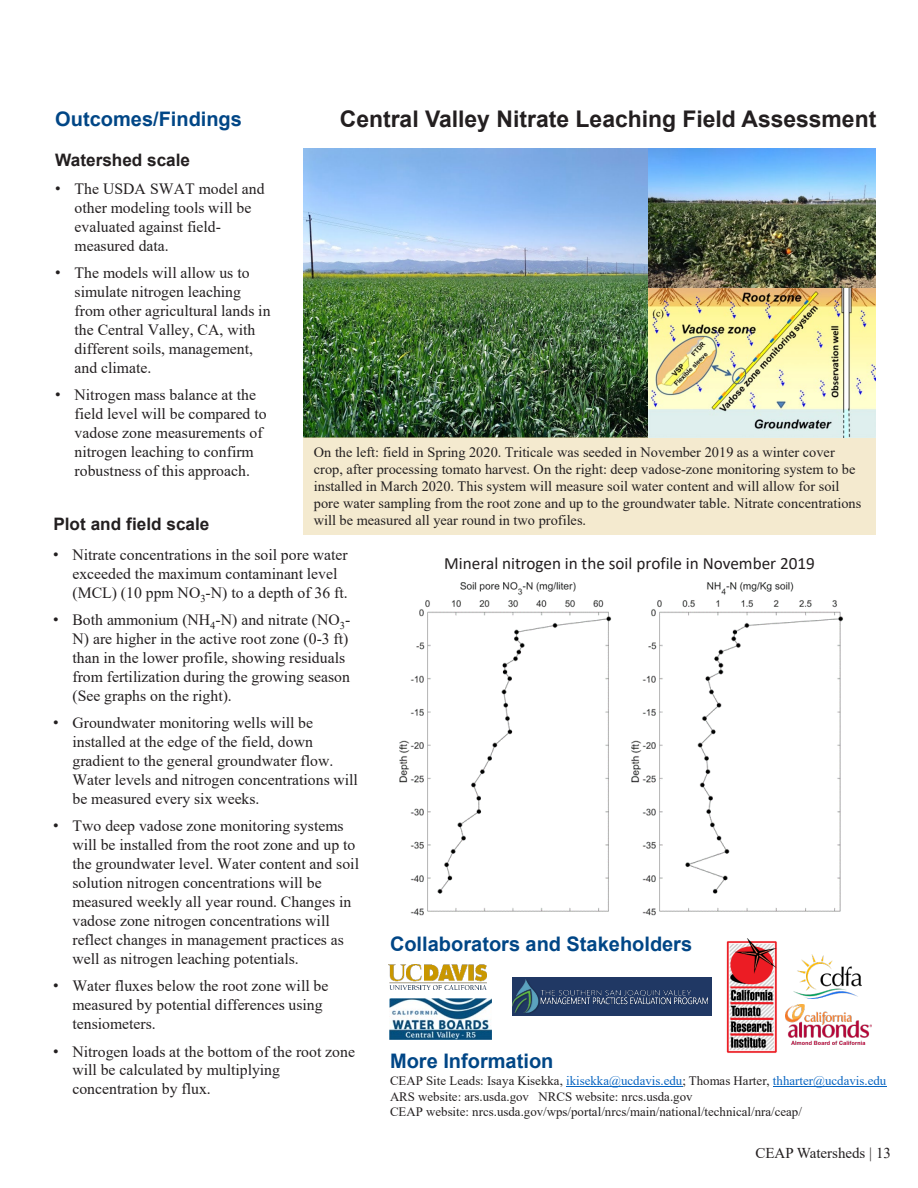
<style>
.page{position:relative;width:918px;height:1188px;background:#fff}
.page>*{position:absolute;margin:0;border:0;box-sizing:border-box;transform-origin:0 0}
.t1{font:700 22.95px "Arial";color:#231f20}
.t2{font:700 19.95px "Arial";color:#004686}
.t3{font:17.25px "Calibri";color:#231f20}
.t4{font:700 17.25px "Arial";color:#231f20}
.t5{font:15.75px/18.9px "Times New Roman";color:#231f20}
.t6{font:15px "Times New Roman";color:#231f20}
.t7{font:14.4px/17.2px "Times New Roman";color:#231f20}
.t8{font:12.9px/15.5px "Times New Roman";color:#231f20}
.s1{font-family:"Arial"}
.s2{color:#0563c1}
</style>
<div class="page">
<img style="left:304px;top:149px;width:345px;height:288px">
<div style="left:304px;top:438px;width:572px;height:97px;background:#f4eacf"></div>
<hr style="left:566px;top:1087px;width:116px;height:1px;background:#0563c1">
<hr style="left:773px;top:1087px;width:113px;height:1px;background:#0563c1">
<img style="left:649px;top:149px;width:227px;height:289px">
<img style="left:399px;top:581px;width:444px;height:335px">
<img style="left:389px;top:965px;width:98px;height:25px">
<img style="left:726px;top:938px;width:51px;height:115px">
<img style="left:390px;top:999px;width:101px;height:41px">
<img style="left:793px;top:955px;width:69px;height:43px">
<img style="left:785px;top:1005px;width:86px;height:40px">
<img style="left:512px;top:977px;width:200px;height:38px">
<p class="t2" style="left:55px;top:105px;width:188px">Outcomes/Findings</p>
<p class="t4" style="left:55px;top:148px;width:136px">Watershed scale</p>
<p class="t5" style="left:75px;top:179px;width:192px;text-indent:-19px"><span class="s1">•</span> The USDA SWAT model and other modeling tools will be evaluated against field&shy;measured data.</p>
<p class="t5" style="left:75px;top:263px;width:197px;text-indent:-19px"><span class="s1">•</span> The models will allow us to simulate nitrogen leaching from other agricultural lands in the Central Valley, CA, with different soils, management, and climate.</p>
<p class="t5" style="left:75px;top:385px;width:194px;text-indent:-19px"><span class="s1">•</span> Nitrogen mass balance at the field level will be compared to vadose zone measurements of nitrogen leaching to confirm robustness of this approach.</p>
<p class="t4" style="left:53px;top:512px;width:158px">Plot and field scale</p>
<p class="t1" style="left:340px;top:102px;width:538px">Central Valley Nitrate Leaching Field Assessment</p>
<p class="t7" style="left:314px;top:443px;width:549px">On the left: field in Spring 2020. Triticale was seeded in November 2019 as a winter cover crop, after processing tomato harvest. On the right: deep vadose-zone monitoring system to be installed in March 2020. This system will measure soil water content and will allow for soil pore water sampling from the root zone and up to the groundwater table. Nitrate concentrations will be measured all year round in two profiles.</p>
<p class="t5" style="left:72px;top:545px;width:277px;text-indent:-19px"><span class="s1">•</span> Nitrate concentrations in the soil pore water exceeded the maximum contaminant level (MCL) (10 ppm NO<sub>3</sub>-N) to a depth of 36 ft.</p>
<p class="t5" style="left:72px;top:610px;width:279px;text-indent:-19px"><span class="s1">•</span> Both ammonium (NH<sub>4</sub>-N) and nitrate (NO<sub>3</sub>- N) are higher in the active root zone (0-3 ft) than in the lower profile, showing residuals from fertilization during the growing season (See graphs on the right).</p>
<p class="t5" style="left:72px;top:713px;width:287px;text-indent:-19px"><span class="s1">•</span> Groundwater monitoring wells will be installed at the edge of the field, down gradient to the general groundwater flow.<br>Water levels and nitrogen concentrations will be measured every six weeks.</p>
<p class="t5" style="left:72px;top:816px;width:288px;text-indent:-19px"><span class="s1">•</span> Two deep vadose zone monitoring systems will be installed from the root zone and up to the groundwater level. Water content and soil solution nitrogen concentrations will be measured weekly all year round. Changes in vadose zone nitrogen concentrations will reflect changes in management practices as well as nitrogen leaching potentials.</p>
<p class="t5" style="left:72px;top:976px;width:257px;text-indent:-19px"><span class="s1">•</span> Water fluxes below the root zone will be measured by potential differences using tensiometers.</p>
<p class="t5" style="left:72px;top:1041px;width:284px;text-indent:-19px"><span class="s1">•</span> Nitrogen loads at the bottom of the root zone will be calculated by multiplying concentration by flux.</p>
<p class="t3" style="left:444px;top:552px;width:372px">Mineral nitrogen in the soil profile in November 2019</p>
<p class="t2" style="left:390px;top:930px;width:304px">Collaborators and Stakeholders</p>
<p class="t2" style="left:390px;top:1047px;width:165px">More Information</p>
<p class="t8" style="left:390px;top:1073px;width:498px">CEAP Site Leads: Isaya Kisekka, <span class="s2">ikisekka@ucdavis.edu</span>; Thomas Harter, <span class="s2">thharter@ucdavis.edu<br></span>ARS website: ars.usda.gov NRCS website: nrcs.usda.gov<br>CEAP website: nrcs.usda.gov/wps/portal/nrcs/main/national/technical/nra/ceap/</p>
<p class="t6" style="left:755px;top:1142px;width:137px">CEAP Watersheds | 13</p>
</div>
